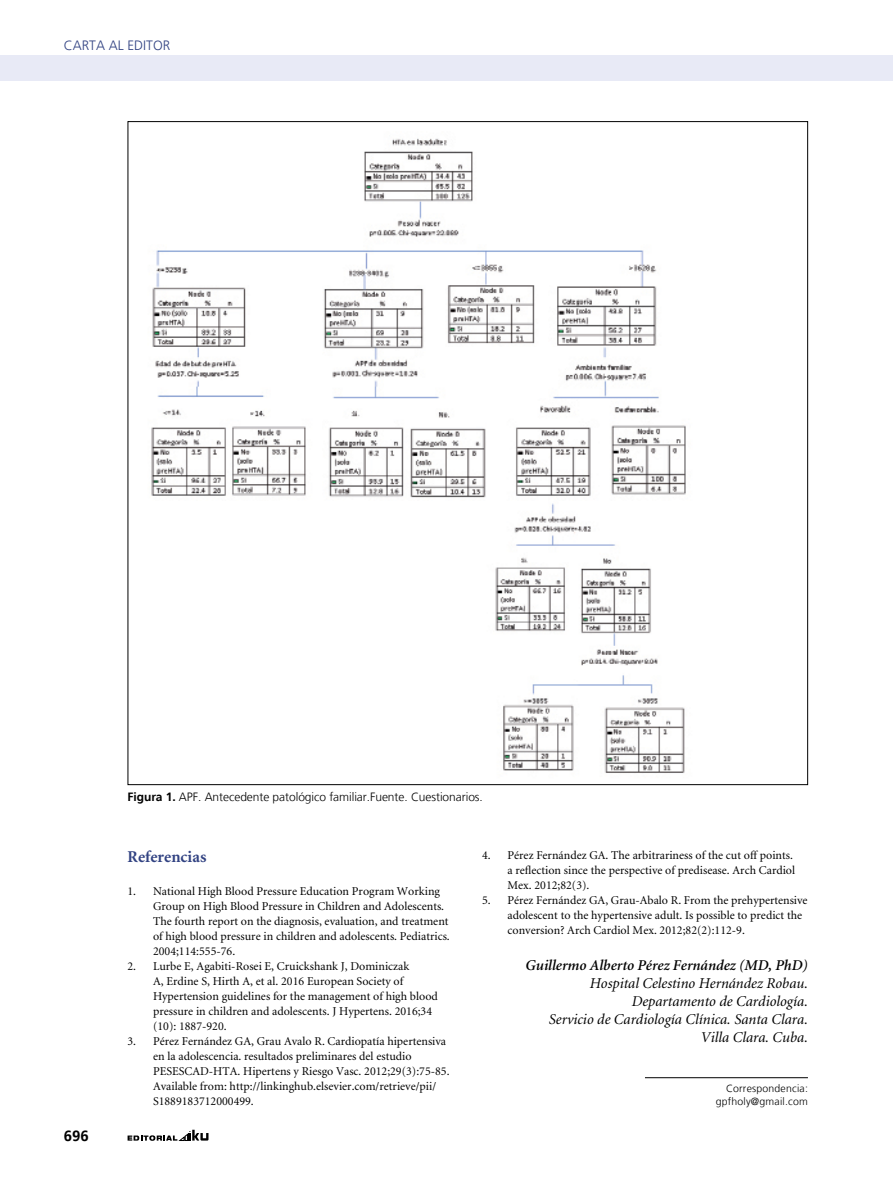
<style>
.page{position:relative;width:893px;height:1191px;background:#fff}
.page>*{position:absolute;margin:0;border:0;box-sizing:border-box;transform-origin:0 0}
.t1{font:700 16.5px "Minion";color:#314282}
.t2{font:italic 15px/18px "Minion";color:#000;text-align:right}
.t3{font:italic 600 15px "Minion";color:#000}
.t4{font:700 15px "Frutiger LT";color:#000}
.t5{font:300 13.5px "Frutiger LT";color:#314282}
.t6{font:12px/15px "Minion";color:#000}
.t7{font:300 12px "Frutiger LT";letter-spacing:-.005em;color:#000}
.t8{font:300 10.5px/13.5px "Frutiger LT";letter-spacing:.02em;color:#000;text-align:right}
.s1{font-weight:700}
</style>
<div class="page">
<div style="left:0;top:55px;width:893px;height:26px;background:#e8eaf6"></div>
<svg style="left:128px;top:1129px;width:81px;height:11px"></svg>
<img style="left:151px;top:138px;width:535px;height:635px">
<hr style="left:645px;top:1077px;width:163px;height:1px;background:#000">
<p class="t5" style="left:64px;top:38px;width:10px">car</p>
<p class="t5" style="left:89px;top:38px;width:73px">ta al editor</p>
<p class="t7" style="left:128px;top:790px;width:357px"><span class="s1">Figura 1.</span> APF. Antecedente patológico familiar.Fuente. Cuestionarios.</p>
<p class="t4" style="left:64px;top:1126px;width:27px">696</p>
<h1 class="t1" style="left:128px;top:848px;width:80px">Referencias</h1>
<p class="t6" style="left:153px;top:884px;width:298px;text-indent:-26px">1. National High Blood Pressure Education Program Working Group on High Blood Pressure in Children and Adolescents.<br>The fourth report on the diagnosis, evaluation, and treatment of high blood pressure in children and adolescents. Pediatrics.<br>2004;114:555-76.</p>
<p class="t6" style="left:153px;top:959px;width:286px;text-indent:-26px">2. Lurbe E, Agabiti-Rosei E, Cruickshank J, Dominiczak<br>A, Erdine S, Hirth A, et al. 2016 European Society of Hypertension guidelines for the management of high blood pressure in children and adolescents. J Hypertens. 2016;34 (10): 1887-920.</p>
<p class="t6" style="left:153px;top:1034px;width:298px;text-indent:-26px">3. Pérez Fernández GA, Grau Avalo R. Cardiopatía hipertensiva en la adolescencia. resultados preliminares del estudio PESESCAD-HTA. Hipertens y Riesgo Vasc. 2012;29(3):75-85.<br>Available from: http://linkinghub.elsevier.com/retrieve/pii/ S1889183712000499.</p>
<p class="t6" style="left:507px;top:848px;width:289px;text-indent:-26px">4. Pérez Fernández GA. The arbitrariness of the cut off points. a reflection since the perspective of predisease. Arch Cardiol<br>Mex. 2012;82(3).</p>
<p class="t6" style="left:507px;top:893px;width:302px;text-indent:-26px">5. Pérez Fernández GA, Grau-Abalo R. From the prehypertensive adolescent to the hypertensive adult. Is possible to predict the conversion? Arch Cardiol Mex. 2012;82(2):112-9.</p>
<p class="t3" style="left:526px;top:957px;width:284px">Guillermo Alberto Pérez Fernández (MD, PhD)</p>
<p class="t2" style="left:549px;top:974px;width:261px">Hospital Celestino Hernández Robau.<br>Departamento de Cardiología.<br>Servicio de Cardiología Clínica. Santa Clara.<br>Villa Clara. Cuba.</p>
<p class="t8" style="left:716px;top:1081px;width:94px">Correspondencia: gpfholy@gmail.com</p>
</div>
